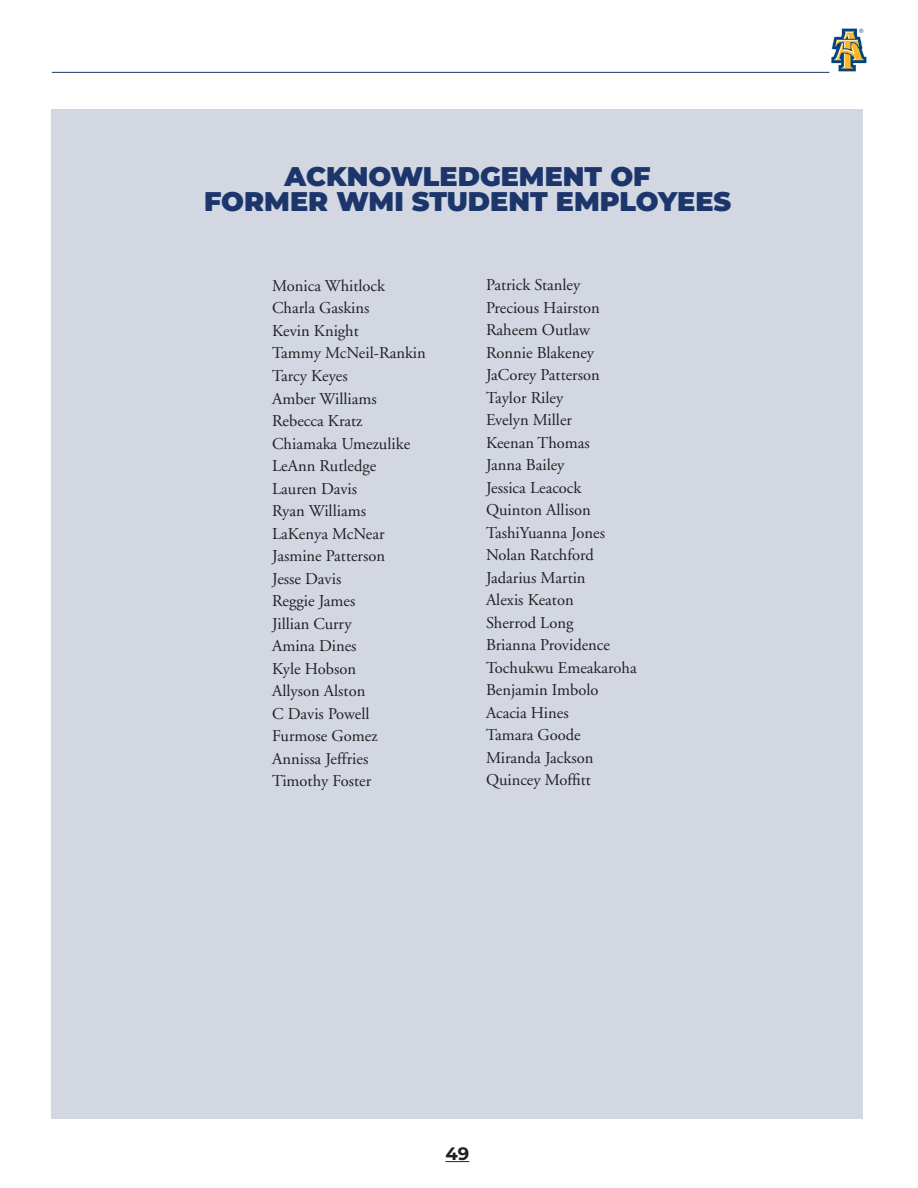
<style>
.page{position:relative;width:918px;height:1188px;background:#fff}
.page>*{position:absolute;margin:0;border:0;box-sizing:border-box;transform-origin:0 0}
.t1{font:900 27px/25.5px "Montserrat";color:#1c366c;text-align:center}
.t2{font:700 18px "Montserrat";color:#231f20}
.t3{font:16.5px/22.5px "Adobe Garamond";color:#231f20}
.t4{font:6px "Helvetica";color:#1c366c}
</style>
<div class="page">
<svg style="left:445px;top:1161px;width:24px;height:1px"></svg>
<hr style="left:52px;top:72px;width:777px;height:1px;background:#1c366c">
<svg style="left:831px;top:28px;width:36px;height:44px"></svg>
<div style="left:52px;top:109px;width:811px;height:1010px;background:#d2d7e2"></div>
<h1 class="t1" style="left:204px;top:162px;width:529px">ACKNOWLEDGEMENT OF<br>FORMER WMI STUDENT EMPLOYEES</h1>
<p class="t3" style="left:272px;top:275px;width:155px">Monica Whitlock<br>Charla Gaskins<br>Kevin Knight<br>Tammy McNeil-Rankin<br>Tarcy Keyes<br>Amber Williams<br>Rebecca Kratz<br>Chiamaka Umezulike<br>LeAnn Rutledge<br>Lauren Davis<br>Ryan Williams<br>LaKenya McNear<br>Jasmine Patterson<br>Jesse Davis<br>Reggie James<br>Jillian Curry<br>Amina Dines<br>Kyle Hobson<br>Allyson Alston<br>C Davis Powell<br>Furmose Gomez<br>Annissa Jeffries<br>Timothy Foster</p>
<p class="t3" style="left:486px;top:274px;width:152px">Patrick Stanley<br>Precious Hairston<br>Raheem Outlaw<br>Ronnie Blakeney<br>JaCorey Patterson<br>Taylor Riley<br>Evelyn Miller<br>Keenan Thomas<br>Janna Bailey<br>Jessica Leacock<br>Quinton Allison<br>TashiYuanna Jones<br>Nolan Ratchford<br>Jadarius Martin<br>Alexis Keaton<br>Sherrod Long<br>Brianna Providence<br>Tochukwu Emeakaroha<br>Benjamin Imbolo<br>Acacia Hines<br>Tamara Goode<br>Miranda Jackson<br>Quincey Moffitt</p>
<p class="t4" style="left:859px;top:26px;width:6px">®</p>
<p class="t2" style="left:445px;top:1140px;width:25px">49</p>
</div>
